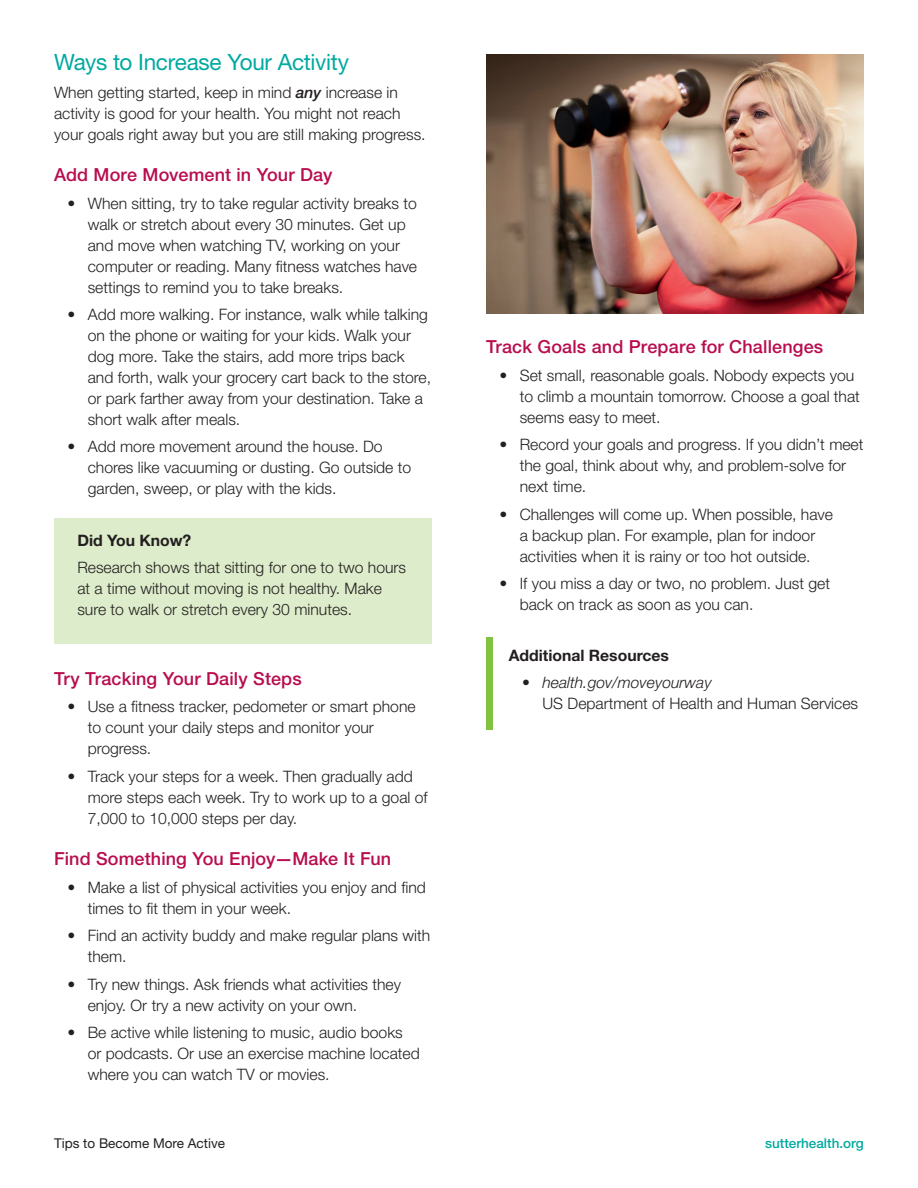
<style>
.page{position:relative;width:918px;height:1188px;background:#fff}
.page>*{position:absolute;margin:0;border:0;box-sizing:border-box;transform-origin:0 0}
.t1{font:22.5px "Helvetica Neue LT Std";letter-spacing:-.015em;color:#00a9a0}
.t2{font:500 18px "Helvetica Neue LT Std";letter-spacing:.01em;color:#b80d4e}
.t3{font:300 15.75px/21px "Helvetica Neue LT Std";color:#231f20}
.t4{font:700 15.75px "Helvetica Neue LT Std";color:#231f20}
.t5{font:13.5px "Helvetica Neue LT Std";color:#231f20}
.t6{font:500 13.5px "Helvetica Neue LT Std";color:#00a9a0}
.s1{font-weight:500;font-style:italic}
.s2{font-style:italic}
</style>
<div class="page">
<div style="left:54px;top:518px;width:378px;height:126px;background:#ddecca"></div>
<div style="left:486px;top:637px;width:7px;height:93px;background:#81c340"></div>
<img style="left:486px;top:54px;width:378px;height:259px">
<h2 class="t1" style="left:54px;top:49px;width:297px">Ways to Increase Your Activity</h2>
<p class="t3" style="left:54px;top:81px;width:373px">When getting started, keep in mind <span class="s1">any</span> increase in activity is good for your health. You might not reach your goals right away but you are still making progress.</p>
<h3 class="t2" style="left:54px;top:164px;width:280px">Add More Movement in Your Day</h3>
<p class="t3" style="left:88px;top:192px;width:331px;text-indent:-20px">• When sitting, try to take regular activity breaks to walk or stretch about every 30 minutes. Get up and move when watching TV, working on your computer or reading. Many fitness watches have settings to remind you to take breaks.</p>
<p class="t3" style="left:88px;top:304px;width:345px;text-indent:-20px">• Add more walking. For instance, walk while talking on the phone or waiting for your kids. Walk your dog more. Take the stairs, add more trips back and forth, walk your grocery cart back to the store, or park farther away from your destination. Take a short walk after meals.</p>
<p class="t3" style="left:88px;top:436px;width:325px;text-indent:-20px">• Add more movement around the house. Do chores like vacuuming or dusting. Go outside to garden, sweep, or play with the kids.</p>
<p class="t4" style="left:77px;top:531px;width:116px">Did You Know?</p>
<p class="t3" style="left:77px;top:557px;width:330px">Research shows that sitting for one to two hours at a time without moving is not healthy. Make sure to walk or stretch every 30 minutes.</p>
<h3 class="t2" style="left:54px;top:668px;width:249px">Try Tracking Your Daily Steps</h3>
<p class="t3" style="left:88px;top:696px;width:329px;text-indent:-20px">• Use a fitness tracker, pedometer or smart phone to count your daily steps and monitor your progress.</p>
<p class="t3" style="left:88px;top:765px;width:341px;text-indent:-20px">• Track your steps for a week. Then gradually add more steps each week. Try to work up to a goal of<br>7,000 to 10,000 steps per day.</p>
<h3 class="t2" style="left:54px;top:848px;width:339px">Find Something You Enjoy—Make It Fun</h3>
<p class="t3" style="left:88px;top:876px;width:340px;text-indent:-20px">• Make a list of physical activities you enjoy and find times to fit them in your week.</p>
<p class="t3" style="left:88px;top:925px;width:344px;text-indent:-20px">• Find an activity buddy and make regular plans with them.</p>
<p class="t3" style="left:88px;top:973px;width:315px;text-indent:-20px">• Try new things. Ask friends what activities they enjoy. Or try a new activity on your own.</p>
<p class="t3" style="left:88px;top:1022px;width:334px;text-indent:-20px">• Be active while listening to music, audio books or podcasts. Or use an exercise machine located where you can watch TV or movies.</p>
<h3 class="t2" style="left:486px;top:336px;width:339px">Track Goals and Prepare for Challenges</h3>
<p class="t3" style="left:520px;top:364px;width:342px;text-indent:-20px">• Set small, reasonable goals. Nobody expects you to climb a mountain tomorrow. Choose a goal that seems easy to meet.</p>
<p class="t3" style="left:520px;top:434px;width:345px;text-indent:-20px">• Record your goals and progress. If you didn’t meet the goal, think about why, and problem-solve for next time.</p>
<p class="t3" style="left:500px;top:503px;width:335px;text-align:center">• Challenges will come up. When possible, have a backup plan. For example, plan for indoor activities when it is rainy or too hot outside.</p>
<p class="t3" style="left:520px;top:573px;width:312px;text-indent:-20px">• If you miss a day or two, no problem. Just get back on track as soon as you can.</p>
<p class="t4" style="left:509px;top:645px;width:162px">Additional Resources</p>
<p class="t3" style="left:542px;top:672px;width:317px;text-indent:-20px">• <span class="s2">health.gov/moveyourway<br></span>US Department of Health and Human Services</p>
<p class="t5" style="left:54px;top:1135px;width:173px">Tips to Become More Active</p>
<p class="t6" style="left:765px;top:1135px;width:100px">sutterhealth.org</p>
</div>
